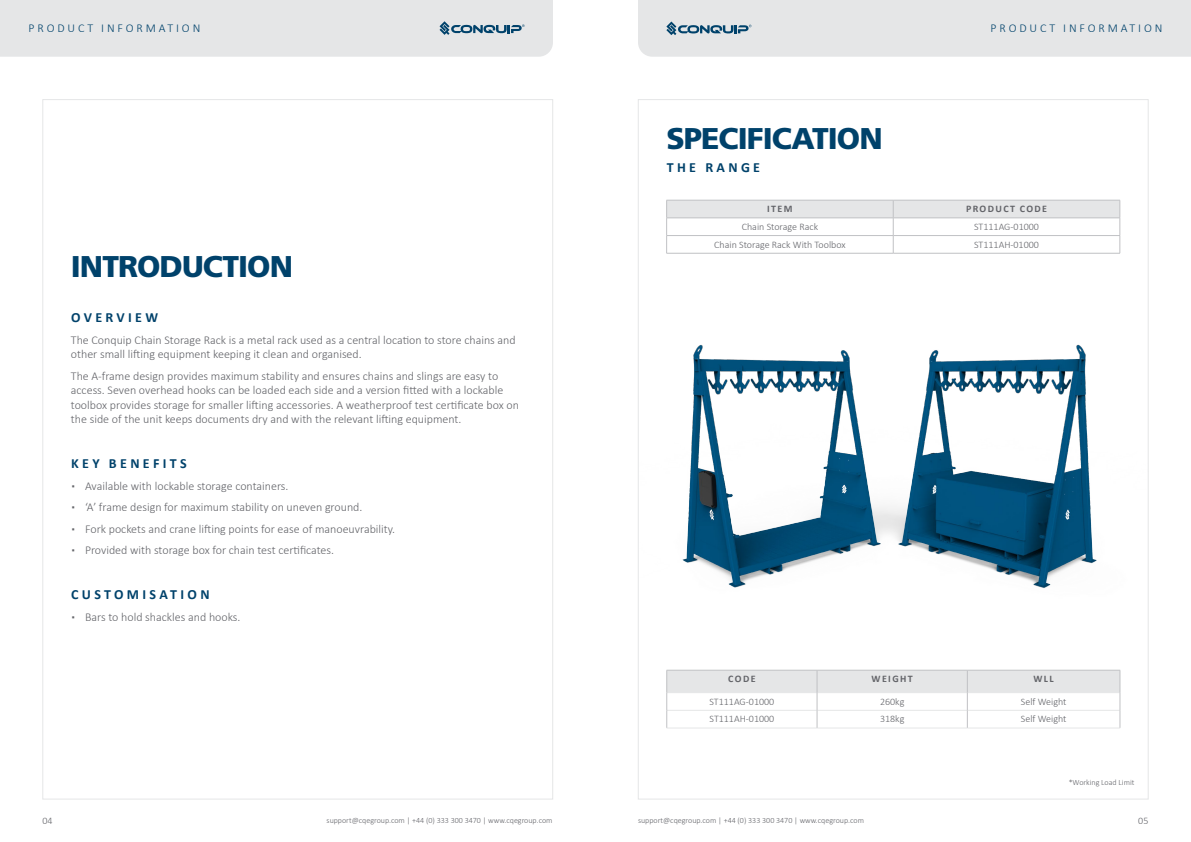
<style>
.page{position:relative;width:1191px;height:842px;background:#fff}
.page>*{position:absolute;margin:0;border:0;box-sizing:border-box;transform-origin:0 0}
.t1{font:900 30px "Frutiger LT Std";letter-spacing:-.03em;color:#00426b}
.t2{font:700 14px "Calibri";letter-spacing:.24em;color:#00426b}
.t3{font:300 12px/14.4px "Calibri";color:#636469}
.t4{font:300 12px "Calibri";letter-spacing:.24em;color:#00426b}
.t5{font:300 10px "Calibri";color:#636469}
.t6{font:700 10px "Calibri";letter-spacing:.14em;color:#636469}
.t7{font:300 8px "Calibri";color:#636469}
</style>
<div class="page">
<div style="left:0;top:0;width:553px;height:57px;background:#e5e6e7"></div>
<div style="left:638px;top:0;width:553px;height:57px;background:#e5e6e7"></div>
<hr style="left:666px;top:728px;width:151px;height:1px;background:#e5e6e7">
<hr style="left:817px;top:728px;width:150px;height:1px;background:#e5e6e7">
<hr style="left:967px;top:728px;width:153px;height:1px;background:#e5e6e7">
<svg style="left:666px;top:670px;width:454px;height:58px"></svg>
<img style="left:638px;top:315px;width:459px;height:316px">
<svg style="left:666px;top:200px;width:454px;height:53px"></svg>
<hr style="left:666px;top:253px;width:227px;height:1px;background:#c0c1c4">
<hr style="left:893px;top:253px;width:227px;height:1px;background:#c0c1c4">
<p class="t4" style="left:29px;top:21px;width:173px">PRODUCT INFORMATION</p>
<p class="t4" style="left:990px;top:21px;width:173px">PRODUCT INFORMATION</p>
<h1 class="t1" style="left:666px;top:120px;width:218px">SPECIFICATION</h1>
<p class="t2" style="left:667px;top:157px;width:95px">THE RANGE</p>
<h1 class="t1" style="left:71px;top:249px;width:224px">INTRODUCTION</h1>
<p class="t2" style="left:71px;top:308px;width:88px">OVERVIEW</p>
<p class="t3" style="left:71px;top:333px;width:446px">The Conquip Chain Storage Rack is a metal rack used as a central location to store chains and other small lifting equipment keeping it clean and organised.</p>
<p class="t3" style="left:71px;top:368px;width:450px">The A-frame design provides maximum stability and ensures chains and slings are easy to access. Seven overhead hooks can be loaded each side and a version fitted with a lockable toolbox provides storage for smaller lifting accessories. A weatherproof test certificate box on the side of the unit keeps documents dry and with the relevant lifting equipment.</p>
<p class="t2" style="left:71px;top:453px;width:117px">KEY BENEFITS</p>
<p class="t3" style="left:71px;top:478px;width:219px">▪ Available with lockable storage containers.</p>
<p class="t3" style="left:71px;top:500px;width:293px">▪ ‘A’ frame design for maximum stability on uneven ground.</p>
<p class="t3" style="left:71px;top:521px;width:326px">▪ Fork pockets and crane lifting points for ease of manoeuvrability.</p>
<p class="t3" style="left:71px;top:543px;width:265px">▪ Provided with storage box for chain test certificates.</p>
<p class="t2" style="left:71px;top:585px;width:140px">CUSTOMISATION</p>
<p class="t3" style="left:71px;top:609px;width:171px">▪ Bars to hold shackles and hooks.</p>
<p class="t6" style="left:767px;top:202px;width:27px">ITEM</p>
<p class="t6" style="left:966px;top:202px;width:83px">PRODUCT CODE</p>
<p class="t5" style="left:741px;top:220px;width:78px">Chain Storage Rack</p>
<p class="t5" style="left:974px;top:220px;width:66px">ST111AG-01000</p>
<p class="t5" style="left:714px;top:238px;width:133px">Chain Storage Rack With Toolbox</p>
<p class="t5" style="left:974px;top:238px;width:66px">ST111AH-01000</p>
<p class="t6" style="left:728px;top:672px;width:29px">CODE</p>
<p class="t6" style="left:871px;top:672px;width:43px">WEIGHT</p>
<p class="t6" style="left:1033px;top:672px;width:22px">WLL</p>
<p class="t5" style="left:709px;top:695px;width:66px">ST111AG-01000</p>
<p class="t5" style="left:880px;top:695px;width:26px">260kg</p>
<p class="t5" style="left:1020px;top:695px;width:47px">Self Weight</p>
<p class="t5" style="left:709px;top:713px;width:66px">ST111AH-01000</p>
<p class="t5" style="left:880px;top:713px;width:26px">318kg</p>
<p class="t5" style="left:1020px;top:713px;width:47px">Self Weight</p>
<p class="t7" style="left:1068px;top:777px;width:67px">*Working Load Limit</p>
<p class="t5" style="left:43px;top:814px;width:12px">04</p>
<p class="t7" style="left:326px;top:816px;width:227px">support@cqegroup.com | +44 (0) 333 300 3470 | www.cqegroup.com</p>
<p class="t7" style="left:638px;top:816px;width:227px">support@cqegroup.com | +44 (0) 333 300 3470 | www.cqegroup.com</p>
<p class="t5" style="left:1138px;top:814px;width:12px">05</p>
</div>
